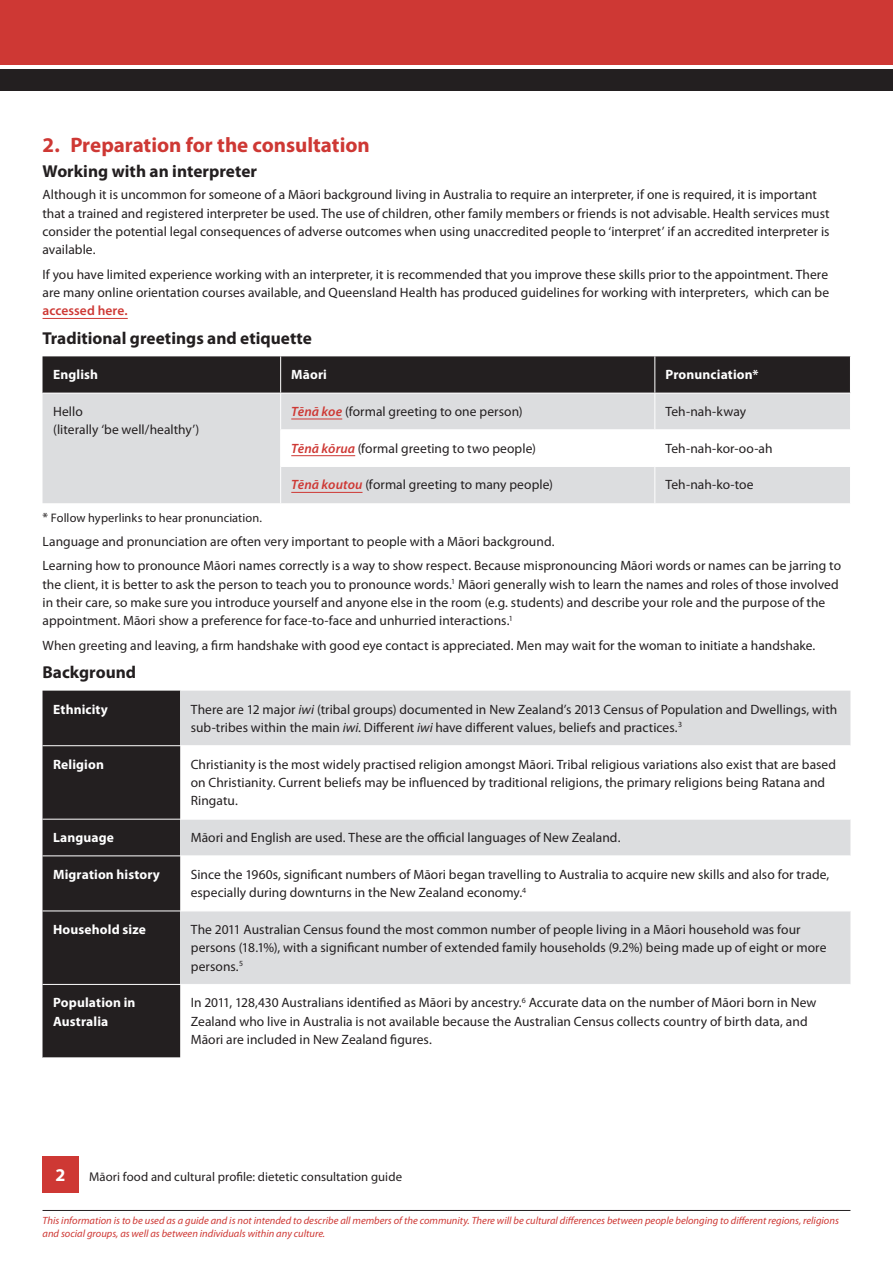
<style>
.page{position:relative;width:893px;height:1263px;background:#fff}
.page>*{position:absolute;margin:0;border:0;box-sizing:border-box;transform-origin:0 0}
.t1{font:700 21px "Myriad Pro";color:#ce3834}
.t2{font:700 18px "Myriad Pro";color:#fff}
.t3{font:700 17.25px "Myriad Pro";color:#231f20}
.t4{font:13.5px/18.3px "Myriad Pro";letter-spacing:.005em;color:#231f20}
.t5{font:700 13.5px/18.3px "Myriad Pro";letter-spacing:.01em;color:#fff}
.t6{font:600 13.5px "Myriad Pro";letter-spacing:.005em;color:#ce3834}
.t7{font:12.75px "Myriad Pro";letter-spacing:.005em;color:#231f20}
.t8{font:12.3px "Myriad Pro";letter-spacing:.005em;color:#231f20}
.t9{font:italic 10.5px/12.6px "Myriad Pro";color:#ce3834}
.s1{font-weight:600;font-style:italic;color:#ce3834}
.s2{font-size:13.5px}
.s3{font-style:italic}
</style>
<div class="page">
<hr style="left:43px;top:1210px;width:807px;height:1px;background:#231f20">
<div style="left:43px;top:1157px;width:36px;height:36px;background:#ce3834"></div>
<div style="left:0;top:0;width:893px;height:70px;background:#ce3834"></div>
<svg style="left:0;top:65px;width:893px;height:5px;background:#d3d2d2"></svg>
<div style="left:0;top:70px;width:893px;height:21px;background:#231f20"></div>
<hr style="left:43px;top:318px;width:85px;height:1px;background:#ce3834">
<div style="left:43px;top:356px;width:807px;height:37px;background:#231f20"></div>
<svg style="left:43px;top:394px;width:807px;height:109px;fill:#dcdddf"></svg>
<hr style="left:280px;top:356px;width:1px;height:37px;background:#fff">
<hr style="left:654px;top:356px;width:1px;height:37px;background:#fff">
<hr style="left:280px;top:393px;width:1px;height:36px;background:#fff">
<hr style="left:654px;top:393px;width:1px;height:36px;background:#fff">
<hr style="left:280px;top:429px;width:375px;height:1px;background:#fff">
<hr style="left:280px;top:430px;width:1px;height:36px;background:#fff">
<hr style="left:655px;top:429px;width:196px;height:1px;background:#fff">
<hr style="left:654px;top:430px;width:1px;height:36px;background:#fff">
<hr style="left:280px;top:466px;width:375px;height:1px;background:#fff">
<hr style="left:280px;top:467px;width:1px;height:36px;background:#fff">
<hr style="left:655px;top:466px;width:196px;height:1px;background:#fff">
<hr style="left:654px;top:467px;width:1px;height:36px;background:#fff">
<hr style="left:291px;top:419px;width:51px;height:1px;background:#ce3834">
<hr style="left:291px;top:455px;width:64px;height:1px;background:#ce3834">
<hr style="left:291px;top:492px;width:71px;height:1px;background:#ce3834">
<div style="left:43px;top:691px;width:137px;height:366px;background:#231f20"></div>
<svg style="left:180px;top:691px;width:670px;height:293px;fill:#dcdddf"></svg>
<hr style="left:43px;top:745px;width:137px;height:1px;background:#fff">
<hr style="left:43px;top:819px;width:137px;height:1px;background:#fff">
<hr style="left:43px;top:855px;width:137px;height:1px;background:#fff">
<hr style="left:43px;top:910px;width:137px;height:1px;background:#fff">
<hr style="left:43px;top:984px;width:137px;height:1px;background:#fff">
<hr style="left:180px;top:745px;width:670px;height:1px;background:#fff">
<hr style="left:180px;top:910px;width:670px;height:1px;background:#fff">
<hr style="left:180px;top:819px;width:670px;height:1px;background:#fff">
<hr style="left:180px;top:855px;width:670px;height:1px;background:#fff">
<h1 class="t1" style="left:43px;top:131px;width:329px">2. Preparation for the consultation</h1>
<p class="t3" style="left:43px;top:160px;width:216px">Working with an interpreter</p>
<p class="t4" style="left:43px;top:185px;width:789px">Although it is uncommon for someone of a Māori background living in Australia to require an interpreter, if one is required, it is important that a trained and registered interpreter be used. The use of children, other family members or friends is not advisable. Health services must consider the potential legal consequences of adverse outcomes when using unaccredited people to ‘interpret’ if an accredited interpreter is available.</p>
<p class="t4" style="left:43px;top:265px;width:788px">If you have limited experience working with an interpreter, it is recommended that you improve these skills prior to the appointment. There are many online orientation courses available, and Queensland Health has produced guidelines for working with interpreters, which can be</p>
<p class="t6" style="left:43px;top:302px;width:87px">accessed here.</p>
<p class="t3" style="left:43px;top:327px;width:271px">Traditional greetings and etiquette</p>
<p class="t5" style="left:53px;top:365px;width:47px">English</p>
<p class="t5" style="left:291px;top:365px;width:37px">Māori</p>
<p class="t5" style="left:665px;top:365px;width:95px">Pronunciation*</p>
<p class="t4" style="left:53px;top:402px;width:148px">Hello<br>(literally ‘be well/healthy’)</p>
<p class="t4" style="left:291px;top:402px;width:233px"><span class="s1">Tēnā koe</span> (formal greeting to one person)</p>
<p class="t4" style="left:665px;top:402px;width:82px">Teh-nah-kway</p>
<p class="t4" style="left:291px;top:439px;width:246px"><span class="s1">Tēnā kōrua</span> (formal greeting to two people)</p>
<p class="t4" style="left:665px;top:439px;width:109px">Teh-nah-kor-oo-ah</p>
<p class="t4" style="left:291px;top:475px;width:263px"><span class="s1">Tēnā koutou</span> (formal greeting to many people)</p>
<p class="t4" style="left:665px;top:475px;width:90px">Teh-nah-ko-toe</p>
<p class="t8" style="left:43px;top:510px;width:221px"><span class="s2">*</span> Follow hyperlinks to hear pronunciation.</p>
<p class="t4" style="left:43px;top:529px;width:800px;line-height:24.3px">Language and pronunciation are often very important to people with a Māori background.<br>Learning how to pronounce Māori names correctly is a way to show respect. Because mispronouncing Māori words or names can be jarring to</p>
<p class="t4" style="left:43px;top:575px;width:798px">the client, it is better to ask the person to teach you to pronounce words.<sup>1</sup> Māori generally wish to learn the names and roles of those involved in their care, so make sure you introduce yourself and anyone else in the room (e.g. students) and describe your role and the purpose of the appointment. Māori show a preference for face-to-face and unhurried interactions.<sup>1</sup></p>
<p class="t4" style="left:43px;top:636px;width:774px">When greeting and leaving, a firm handshake with good eye contact is appreciated. Men may wait for the woman to initiate a handshake.</p>
<p class="t3" style="left:43px;top:661px;width:95px">Background</p>
<p class="t5" style="left:53px;top:699px;width:56px">Ethnicity</p>
<p class="t4" style="left:191px;top:700px;width:648px">There are 12 major <span class="s3">iwi</span> (tribal groups) documented in New Zealand’s 2013 Census of Population and Dwellings, with sub-tribes within the main <span class="s3">iwi</span>. Different <span class="s3">iwi</span> have different values, beliefs and practices.<sup>3</sup></p>
<p class="t5" style="left:53px;top:754px;width:52px">Religion</p>
<p class="t4" style="left:191px;top:755px;width:647px">Christianity is the most widely practised religion amongst Māori. Tribal religious variations also exist that are based on Christianity. Current beliefs may be influenced by traditional religions, the primary religions being Ratana and<br>Ringatu.</p>
<p class="t5" style="left:53px;top:828px;width:62px">Language</p>
<p class="t4" style="left:191px;top:828px;width:431px">Māori and English are used. These are the official languages of New Zealand.</p>
<p class="t5" style="left:53px;top:865px;width:108px">Migration history</p>
<p class="t4" style="left:191px;top:865px;width:640px">Since the 1960s, significant numbers of Māori began travelling to Australia to acquire new skills and also for trade, especially during downturns in the New Zealand economy.<sup>4</sup></p>
<p class="t5" style="left:53px;top:920px;width:94px">Household size</p>
<p class="t4" style="left:191px;top:920px;width:637px">The 2011 Australian Census found the most common number of people living in a Māori household was four persons (18.1%), with a significant number of extended family households (9.2%) being made up of eight or more persons.<sup>5</sup></p>
<p class="t5" style="left:53px;top:993px;width:84px">Population in<br>Australia</p>
<p class="t4" style="left:191px;top:993px;width:627px">In 2011, 128,430 Australians identified as Māori by ancestry.<sup>6</sup> Accurate data on the number of Māori born in New<br>Zealand who live in Australia is not available because the Australian Census collects country of birth data, and<br>Māori are included in New Zealand figures.</p>
<h2 class="t2" style="left:56px;top:1163px;width:11px">2</h2>
<p class="t7" style="left:89px;top:1169px;width:314px">Māori food and cultural profile: dietetic consultation guide</p>
<p class="t9" style="left:43px;top:1214px;width:798px">This information is to be used as a guide and is not intended to describe all members of the community. There will be cultural differences between people belonging to different regions, religions and social groups, as well as between individuals within any culture.</p>
</div>
